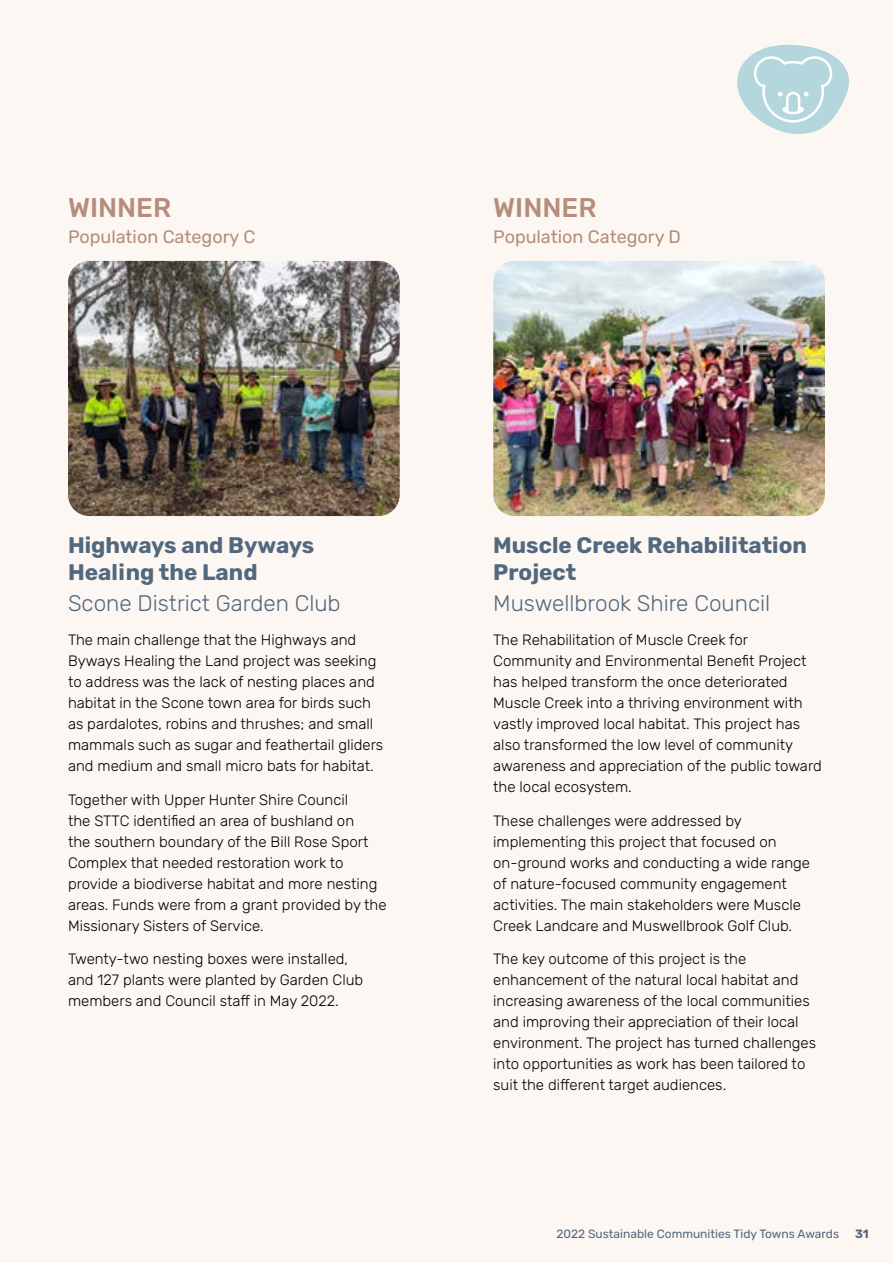
<style>
.page{position:relative;width:893px;height:1263px;background:#fdf7f3}
.page>*{position:absolute;margin:0;border:0;box-sizing:border-box;transform-origin:0 0}
.t1{font:500 27px "Rubik";color:#b58d7b}
.t2{font:700 22.5px/27px "Rubik";color:#52687e}
.t3{font:300 22.5px "Rubik";color:#52687e}
.t4{font:18px "Rubik";color:#b58d7b}
.t5{font:300 15px/21px "Rubik";color:#000}
.t6{font:12px "Rubik";color:#52687e}
.t7{font:700 12px "Rubik";color:#52687e}
</style>
<div class="page">
<img style="left:493px;top:261px;width:332px;height:255px">
<img style="left:68px;top:261px;width:332px;height:255px">
<svg style="left:737px;top:45px;width:112px;height:89px"></svg>
<h1 class="t1" style="left:68px;top:192px;width:105px">WINNER</h1>
<p class="t4" style="left:68px;top:227px;width:189px">Population Category C</p>
<h1 class="t1" style="left:493px;top:192px;width:105px">WINNER</h1>
<p class="t4" style="left:493px;top:227px;width:189px">Population Category D</p>
<h2 class="t2" style="left:68px;top:532px;width:248px">Highways and Byways<br>Healing the Land</h2>
<h2 class="t3" style="left:68px;top:591px;width:274px">Scone District Garden Club</h2>
<p class="t5" style="left:68px;top:630px;width:317px">The main challenge that the Highways and Byways Healing the Land project was seeking to address was the lack of nesting places and habitat in the Scone town area for birds such as pardalotes, robins and thrushes; and small mammals such as sugar and feathertail gliders and medium and small micro bats for habitat.</p>
<p class="t5" style="left:68px;top:789px;width:320px">Together with Upper Hunter Shire Council<br>the STTC identified an area of bushland on<br>the southern boundary of the Bill Rose Sport Complex that needed restoration work to provide a biodiverse habitat and more nesting areas. Funds were from a grant provided by the Missionary Sisters of Service.</p>
<p class="t5" style="left:68px;top:949px;width:297px">Twenty-two nesting boxes were installed, and 127 plants were planted by Garden Club members and Council staff in May 2022.</p>
<h2 class="t2" style="left:493px;top:532px;width:315px">Muscle Creek Rehabilitation<br>Project</h2>
<h2 class="t3" style="left:493px;top:591px;width:278px">Muswellbrook Shire Council</h2>
<p class="t5" style="left:493px;top:630px;width:330px">The Rehabilitation of Muscle Creek for Community and Environmental Benefit Project has helped transform the once deteriorated Muscle Creek into a thriving environment with vastly improved local habitat. This project has also transformed the low level of community awareness and appreciation of the public toward the local ecosystem.</p>
<p class="t5" style="left:493px;top:810px;width:318px">These challenges were addressed by implementing this project that focused on on-ground works and conducting a wide range of nature-focused community engagement activities. The main stakeholders were Muscle Creek Landcare and Muswellbrook Golf Club.</p>
<p class="t5" style="left:493px;top:949px;width:324px">The key outcome of this project is the enhancement of the natural local habitat and increasing awareness of the local communities and improving their appreciation of their local environment. The project has turned challenges into opportunities as work has been tailored to suit the different target audiences.</p>
<p class="t6" style="left:556px;top:1227px;width:284px">2022 Sustainable Communities Tidy Towns Awards</p>
<p class="t7" style="left:855px;top:1227px;width:15px">31</p>
</div>
